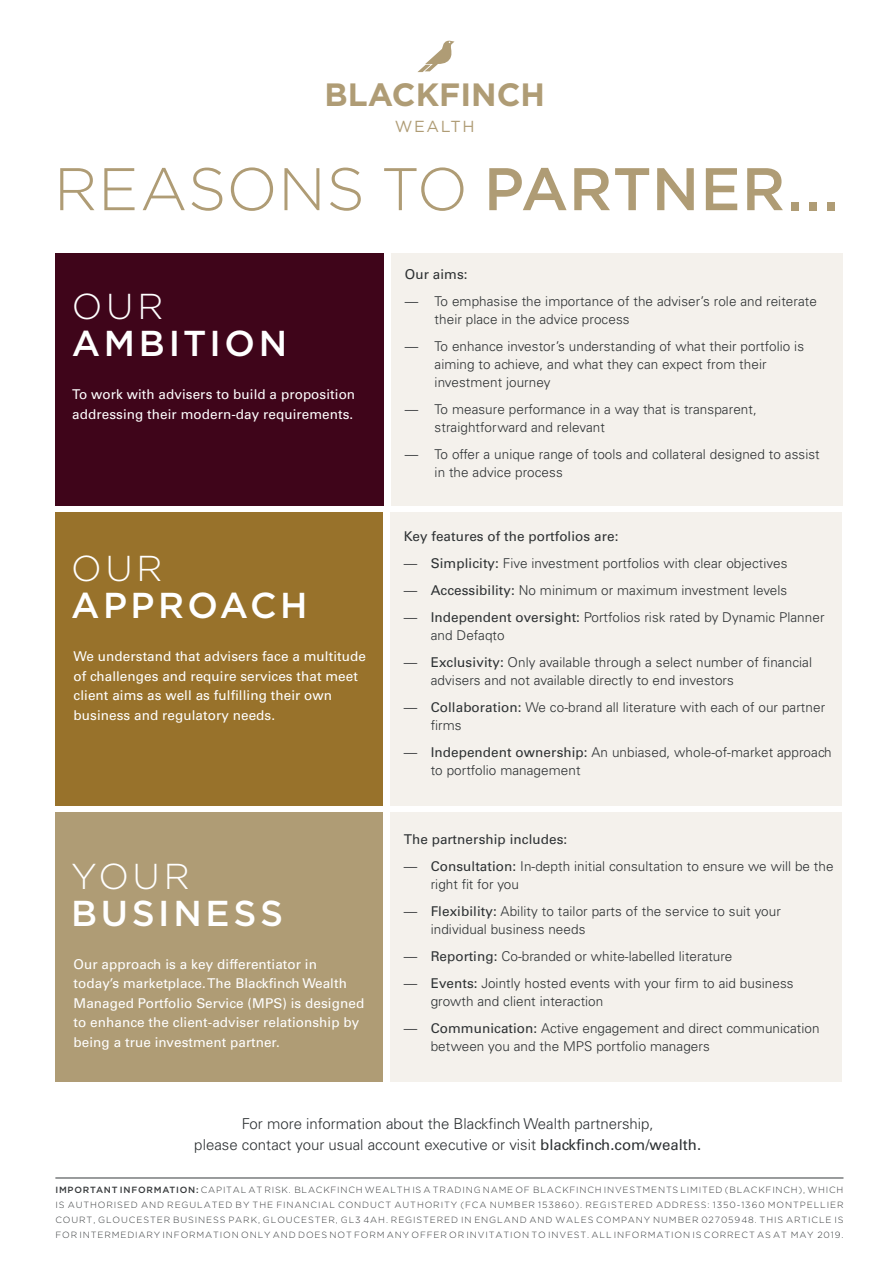
<style>
.page{position:relative;width:893px;height:1263px;background:#fff}
.page>*{position:absolute;margin:0;border:0;box-sizing:border-box;transform-origin:0 0}
.Sub-head{font:500 60px "Gotham";letter-spacing:.01em;color:#af9c75}
.Sub-head-2{font:500 36px "Gotham";letter-spacing:.095em;color:#fff}
.Sub-head-3{font:300 36px "Gotham";letter-spacing:.1em;color:#fff}
.t1{font:700 32.25px "Gotham";color:#af9c75}
.t2{font:16.05px "Gotham";letter-spacing:.1em;color:#af9c75}
.t3{font:300 15px "Univers LT Std";color:#2d3133}
.t4{font:300 13.5px/18px "Univers LT Std";letter-spacing:.005em;color:#2d3133}
.t5{font:13.5px/19.5px "Univers LT Std";letter-spacing:.005em;color:#fff}
.t6{font:13.5px "Univers LT Std";letter-spacing:.005em;color:#2d3133}
.t7{font:300 9px/15px "Gotham";letter-spacing:.095em;color:#36393b;text-align:justify}
.s1{font-weight:300}
.s2{font-weight:400}
.s3{font-weight:500}
</style>
<div class="page">
<div style="left:391px;top:253px;width:452px;height:253px;background:#f4f1ec"></div>
<div style="left:55px;top:253px;width:329px;height:253px;background:#3f051a"></div>
<svg style="left:417px;top:41px;width:37px;height:31px"></svg>
<div style="left:390px;top:812px;width:452px;height:269px;background:#f4f1ec"></div>
<div style="left:55px;top:812px;width:328px;height:269px;background:#af9c75"></div>
<div style="left:390px;top:512px;width:452px;height:294px;background:#f4f1ec"></div>
<div style="left:55px;top:512px;width:328px;height:294px;background:#98722b"></div>
<hr style="left:55px;top:1178px;width:788px;height:1px;background:#36393b">
<p class="t1" style="left:325px;top:73px;width:222px">BLACKFINCH</p>
<p class="t2" style="left:395px;top:116px;width:81px">WEALTH</p>
<p class="Sub-head" style="left:54px;top:150px;width:786px"><span class="s1">REASONS TO</span> PARTNER...</p>
<p class="Sub-head-3" style="left:72px;top:286px;width:93px">OUR</p>
<p class="Sub-head-2" style="left:72px;top:320px;width:217px">AMBITION</p>
<p class="t5" style="left:72px;top:385px;width:284px">To work with advisers to build a proposition addressing their modern-day requirements.</p>
<p class="Sub-head-3" style="left:71px;top:549px;width:93px">OUR</p>
<p class="Sub-head-2" style="left:71px;top:582px;width:238px">APPROACH</p>
<p class="t5" style="left:74px;top:647px;width:294px">We understand that advisers face a multitude of challenges and require services that meet client aims as well as fulfilling their own business and regulatory needs.</p>
<p class="Sub-head-3" style="left:71px;top:856px;width:120px">YOUR</p>
<p class="Sub-head-2" style="left:71px;top:890px;width:213px">BUSINESS</p>
<p class="t5" style="left:74px;top:954px;width:292px">Our approach is a key differentiator in today’s marketplace. The Blackfinch Wealth Managed Portfolio Service (MPS) is designed to enhance the client-adviser relationship by being a true investment partner.</p>
<p class="t6" style="left:405px;top:266px;width:64px">Our aims:</p>
<p class="t4" style="left:435px;top:292px;width:384px;text-indent:-30px">— To emphasise the importance of the adviser’s role and reiterate their place in the advice process</p>
<p class="t4" style="left:435px;top:337px;width:371px;text-indent:-30px">— To enhance investor’s understanding of what their portfolio is aiming to achieve, and what they can expect from their investment journey</p>
<p class="t4" style="left:435px;top:400px;width:324px;text-indent:-30px">— To measure performance in a way that is transparent, straightforward and relevant</p>
<p class="t4" style="left:435px;top:445px;width:387px;text-indent:-30px">— To offer a unique range of tools and collateral designed to assist in the advice process</p>
<p class="t6" style="left:404px;top:529px;width:216px">Key features of the portfolios are:</p>
<p class="t4" style="left:404px;top:555px;width:385px">— <span class="s2">Simplicity:</span> Five investment portfolios with clear objectives</p>
<p class="t4" style="left:404px;top:582px;width:385px">— <span class="s2">Accessibility:</span> No minimum or maximum investment levels</p>
<p class="t4" style="left:431px;top:609px;width:395px;text-indent:-27px">— <span class="s2">Independent oversight:</span> Portfolios risk rated by Dynamic Planner and Defaqto</p>
<p class="t4" style="left:431px;top:654px;width:383px;text-indent:-27px">— <span class="s2">Exclusivity:</span> Only available through a select number of financial advisers and not available directly to end investors</p>
<p class="t4" style="left:431px;top:699px;width:396px;text-indent:-27px">— <span class="s2">Collaboration:</span> We co-brand all literature with each of our partner firms</p>
<p class="t4" style="left:431px;top:744px;width:402px;text-indent:-27px">— <span class="s2">Independent ownership:</span> An unbiased, whole-of-market approach to portfolio management</p>
<p class="t6" style="left:404px;top:831px;width:165px">The partnership includes:</p>
<p class="t4" style="left:431px;top:857px;width:404px;text-indent:-27px">— <span class="s2">Consultation:</span> In-depth initial consultation to ensure we will be the right fit for you</p>
<p class="t4" style="left:431px;top:902px;width:352px;text-indent:-27px">— <span class="s2">Flexibility:</span> Ability to tailor parts of the service to suit your individual business needs</p>
<p class="t4" style="left:404px;top:947px;width:330px">— <span class="s2">Reporting:</span> Co-branded or white-labelled literature</p>
<p class="t4" style="left:431px;top:974px;width:364px;text-indent:-27px">— <span class="s2">Events:</span> Jointly hosted events with your firm to aid business growth and client interaction</p>
<p class="t4" style="left:431px;top:1019px;width:390px;text-indent:-27px">— <span class="s2">Communication:</span> Active engagement and direct communication between you and the MPS portfolio managers</p>
<p class="t3" style="left:242px;top:1115px;width:413px">For more information about the Blackfinch Wealth partnership,</p>
<p class="t3" style="left:194px;top:1136px;width:508px">please contact your usual account executive or visit <span class="s2">blackfinch.com/wealth.</span></p>
<p class="t7" style="left:55px;top:1182px;width:790px"><span class="s3">IMPORTANT INFORMATION:</span> CAPITAL AT RISK. BLACKFINCH WEALTH IS A TRADING NAME OF BLACKFINCH INVESTMENTS LIMITED (BLACKFINCH), WHICH IS AUTHORISED AND REGULATED BY THE FINANCIAL CONDUCT AUTHORITY (FCA NUMBER 153860). REGISTERED ADDRESS: 1350-1360 MONTPELLIER COURT, GLOUCESTER BUSINESS PARK, GLOUCESTER, GL3 4AH. REGISTERED IN ENGLAND AND WALES COMPANY NUMBER 02705948. THIS ARTICLE IS FOR INTERMEDIARY INFORMATION ONLY AND DOES NOT FORM ANY OFFER OR INVITATION TO INVEST. ALL INFORMATION IS CORRECT AS AT MAY 2019.</p>
</div>
